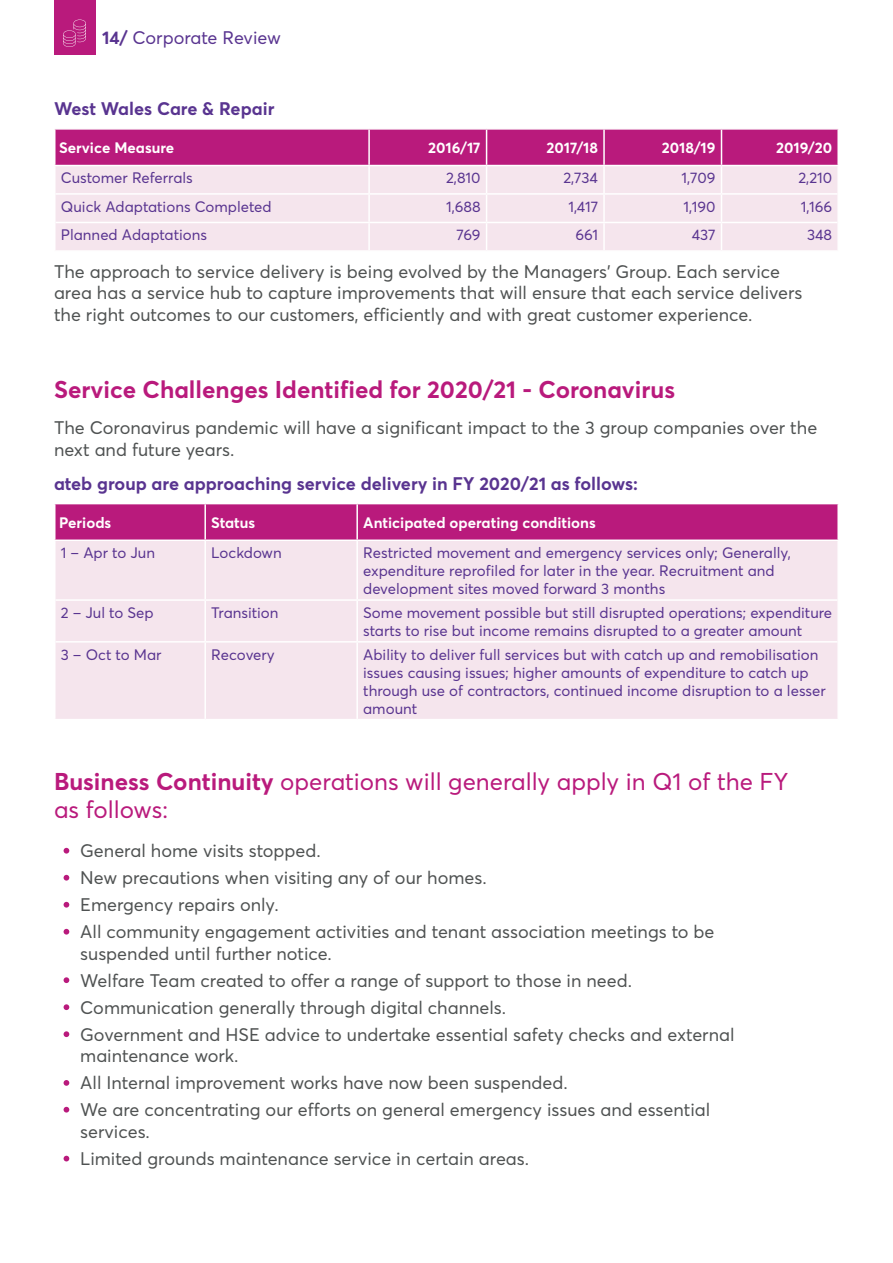
<style>
.page{position:relative;width:893px;height:1263px;background:#fff}
.page>*{position:absolute;margin:0;border:0;box-sizing:border-box;transform-origin:0 0}
.t1{font:24px/28.5px "Averta";color:#b91a7c}
.t2{font:700 24px "Averta";color:#b91a7c}
.t3{font:18px/27px "Averta";color:#4f5252}
.t4{font:700 18px "Averta";color:#593490}
.t5{font:18px "Averta";color:#593490}
.t6{font:15px/18px "Averta";color:#593490}
.t7{font:700 15px "Averta";color:#fff}
.s1{font-weight:700}
</style>
<div class="page">
<div style="left:54px;top:0;width:41px;height:54px;background:#b91a7c"></div>
<svg style="left:63px;top:20px;width:23px;height:27px"></svg>
<svg style="left:55px;top:129px;width:783px;height:121px;background:#e3aacc"></svg>
<hr style="left:837px;top:222px;width:2px;height:28px;background:#fff">
<hr style="left:56px;top:193px;width:313px;height:2px;background:#fff">
<hr style="left:369px;top:193px;width:118px;height:2px;background:#fff">
<hr style="left:487px;top:193px;width:117px;height:2px;background:#fff">
<hr style="left:604px;top:193px;width:117px;height:2px;background:#fff">
<hr style="left:721px;top:193px;width:116px;height:2px;background:#fff">
<hr style="left:56px;top:222px;width:313px;height:1px;background:#fff">
<hr style="left:369px;top:222px;width:118px;height:1px;background:#fff">
<hr style="left:487px;top:222px;width:117px;height:1px;background:#fff">
<hr style="left:604px;top:222px;width:117px;height:1px;background:#fff">
<hr style="left:721px;top:222px;width:116px;height:1px;background:#fff">
<div style="left:56px;top:504px;width:781px;height:35px;background:#b91a7c"></div>
<div style="left:56px;top:541px;width:781px;height:178px;background:#f5e5ed"></div>
<hr style="left:204px;top:504px;width:2px;height:35px;background:#fff">
<hr style="left:356px;top:504px;width:2px;height:35px;background:#fff">
<hr style="left:204px;top:541px;width:2px;height:58px;background:#fff">
<hr style="left:356px;top:541px;width:2px;height:58px;background:#fff">
<hr style="left:204px;top:601px;width:2px;height:40px;background:#fff">
<hr style="left:356px;top:601px;width:2px;height:40px;background:#fff">
<hr style="left:204px;top:643px;width:2px;height:76px;background:#fff">
<hr style="left:356px;top:643px;width:2px;height:76px;background:#fff">
<hr style="left:56px;top:599px;width:149px;height:2px;background:#fff">
<hr style="left:205px;top:599px;width:152px;height:2px;background:#fff">
<hr style="left:357px;top:599px;width:480px;height:2px;background:#fff">
<hr style="left:56px;top:641px;width:149px;height:2px;background:#fff">
<hr style="left:205px;top:641px;width:152px;height:2px;background:#fff">
<hr style="left:357px;top:641px;width:480px;height:2px;background:#fff">
<svg style="left:64px;top:848px;width:5px;height:5px"></svg>
<svg style="left:64px;top:875px;width:5px;height:5px"></svg>
<svg style="left:64px;top:902px;width:5px;height:5px"></svg>
<svg style="left:64px;top:929px;width:5px;height:5px"></svg>
<svg style="left:64px;top:977px;width:5px;height:6px"></svg>
<svg style="left:64px;top:1004px;width:5px;height:6px"></svg>
<svg style="left:64px;top:1031px;width:5px;height:6px"></svg>
<svg style="left:64px;top:1080px;width:5px;height:6px"></svg>
<svg style="left:64px;top:1107px;width:5px;height:5px"></svg>
<svg style="left:64px;top:1156px;width:5px;height:5px"></svg>
<p class="t5" style="left:102px;top:26px;width:180px"><span class="s1">14/</span> Corporate Review</p>
<p class="t4" style="left:54px;top:97px;width:222px">West Wales Care &amp; Repair</p>
<p class="t7" style="left:59px;top:138px;width:117px">Service Measure</p>
<p class="t7" style="left:428px;top:138px;width:54px">2016/17</p>
<p class="t7" style="left:547px;top:138px;width:53px">2017/18</p>
<p class="t7" style="left:662px;top:138px;width:55px">2018/19</p>
<p class="t7" style="left:776px;top:138px;width:58px">2019/20</p>
<p class="t6" style="left:61px;top:169px;width:134px">Customer Referrals</p>
<p class="t6" style="left:446px;top:169px;width:36px">2,810</p>
<p class="t6" style="left:563px;top:169px;width:36px">2,734</p>
<p class="t6" style="left:681px;top:169px;width:35px">1,709</p>
<p class="t6" style="left:798px;top:169px;width:35px">2,210</p>
<p class="t6" style="left:61px;top:197px;width:212px">Quick Adaptations Completed</p>
<p class="t6" style="left:446px;top:197px;width:36px">1,688</p>
<p class="t6" style="left:568px;top:197px;width:31px">1,417</p>
<p class="t6" style="left:684px;top:197px;width:33px">1,190</p>
<p class="t6" style="left:801px;top:197px;width:33px">1,166</p>
<p class="t6" style="left:61px;top:226px;width:148px">Planned Adaptations</p>
<p class="t6" style="left:456px;top:226px;width:26px">769</p>
<p class="t6" style="left:575px;top:226px;width:24px">661</p>
<p class="t6" style="left:692px;top:226px;width:25px">437</p>
<p class="t6" style="left:807px;top:226px;width:27px">348</p>
<p class="t3" style="left:54px;top:260px;width:750px;line-height:21.6px">The approach to service delivery is being evolved by the Managers’ Group. Each service area has a service hub to capture improvements that will ensure that each service delivers the right outcomes to our customers, efficiently and with great customer experience.</p>
<h1 class="t2" style="left:54px;top:375px;width:623px">Service Challenges Identified for 2020/21 - Coronavirus</h1>
<p class="t3" style="left:54px;top:417px;width:765px;line-height:21.6px">The Coronavirus pandemic will have a significant impact to the 3 group companies over the next and future years.</p>
<p class="t4" style="left:54px;top:472px;width:586px">ateb group are approaching service delivery in FY 2020/21 as follows:</p>
<p class="t7" style="left:59px;top:513px;width:54px">Periods</p>
<p class="t7" style="left:211px;top:513px;width:46px">Status</p>
<p class="t7" style="left:363px;top:513px;width:234px">Anticipated operating conditions</p>
<p class="t6" style="left:61px;top:544px;width:96px">1 – Apr to Jun</p>
<p class="t6" style="left:211px;top:544px;width:72px">Lockdown</p>
<p class="t6" style="left:363px;top:544px;width:429px">Restricted movement and emergency services only; Generally, expenditure reprofiled for later in the year. Recruitment and development sites moved forward 3 months</p>
<p class="t6" style="left:61px;top:603px;width:94px">2 – Jul to Sep</p>
<p class="t6" style="left:211px;top:603px;width:69px">Transition</p>
<p class="t6" style="left:363px;top:603px;width:471px">Some movement possible but still disrupted operations; expenditure starts to rise but income remains disrupted to a greater amount</p>
<p class="t6" style="left:61px;top:645px;width:102px">3 – Oct to Mar</p>
<p class="t6" style="left:211px;top:645px;width:65px">Recovery</p>
<p class="t6" style="left:363px;top:645px;width:464px">Ability to deliver full services but with catch up and remobilisation issues causing issues; higher amounts of expenditure to catch up through use of contractors, continued income disruption to a lesser amount</p>
<h1 class="t1" style="left:54px;top:767px;width:736px"><span class="s1">Business Continuity</span> operations will generally apply in Q1 of the FY as follows:</h1>
<p class="t3" style="left:80px;top:837px;width:636px">General home visits stopped.<br>New precautions when visiting any of our homes.<br>Emergency repairs only.<br>All community engagement activities and tenant association meetings to be</p>
<p class="t3" style="left:80px;top:940px;width:656px">suspended until further notice.<br>Welfare Team created to offer a range of support to those in need.<br>Communication generally through digital channels.<br>Government and HSE advice to undertake essential safety checks and external</p>
<p class="t3" style="left:80px;top:1042px;width:631px">maintenance work.<br>All Internal improvement works have now been suspended.<br>We are concentrating our efforts on general emergency issues and essential</p>
<p class="t3" style="left:80px;top:1118px;width:450px">services.<br>Limited grounds maintenance service in certain areas.</p>
</div>
